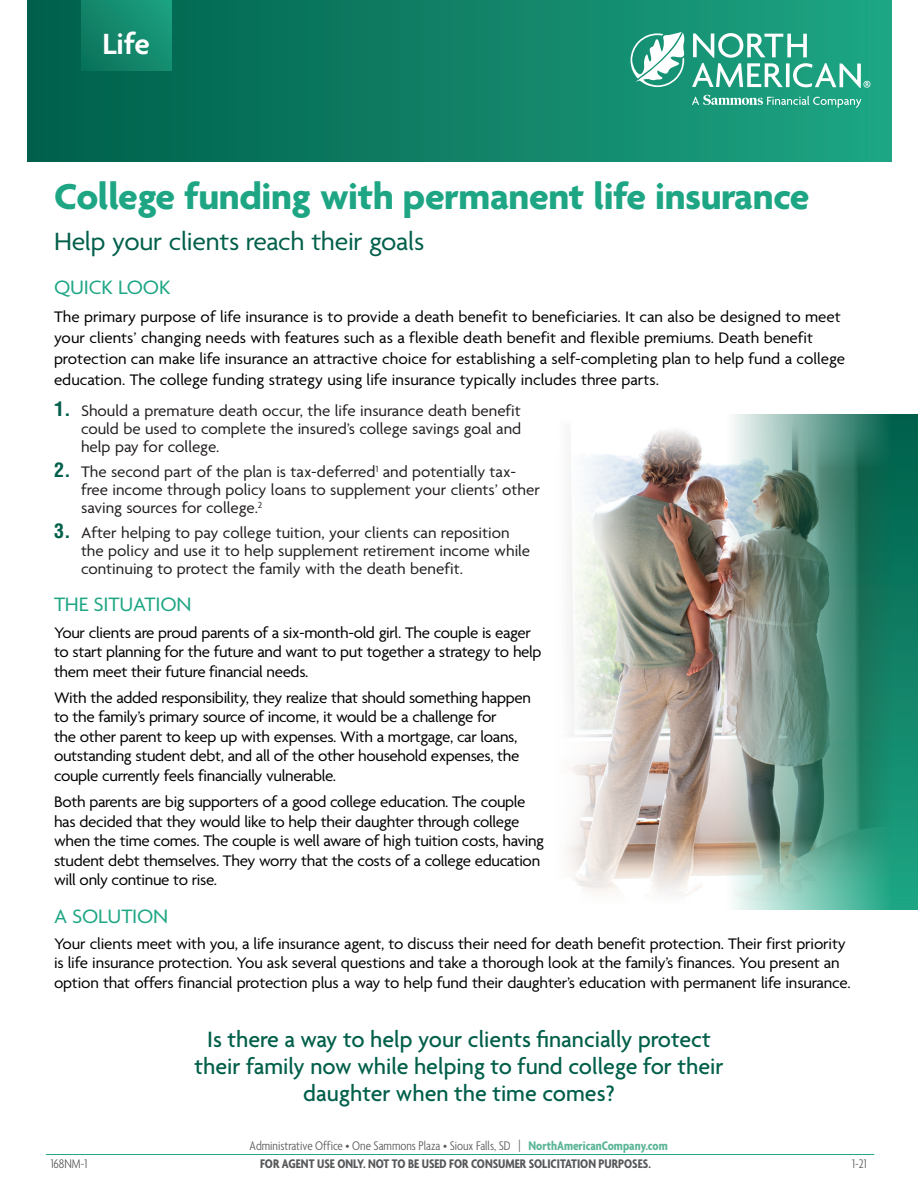
<style>
.page{position:relative;width:918px;height:1188px;background:#fff}
.page>*{position:absolute;margin:0;border:0;box-sizing:border-box;transform-origin:0 0}
.Subhead_1{font:700 39px "Agenda";letter-spacing:-.01em;color:#1ea684}
.t1{font:600 31.65px "Agenda";color:#fff}
.Subhead_1-2{font:27px "Agenda";letter-spacing:-.01em;color:#005f4a}
.main_copy{font:500 24px/27px "Agenda";color:#005f4a;text-align:center}
.Subhead_1-3{font:21px "Agenda";letter-spacing:-.01em;color:#1ea684}
.Body_Copy{font:16.5px/19.5px "Agenda";letter-spacing:-.02em;color:#000}
.t2{font:16.5px/18px "Agenda";color:#231f20}
.Body_Copy-2{font:16.5px/21px "Agenda";color:#000}
.t3{font:300 condensed 13.5px "Agenda";color:#57585a}
.t4{font:700 condensed 13.5px "Agenda";color:#57585a}
.s1{font-family:"Helvetica";font-weight:700;font-stretch:condensed;font-size:19.5px;color:#005f4a}
.s2{font-weight:700;color:#5cb598}
</style>
<div class="page">
<div style="left:28px;top:0;width:864px;height:162px;background:linear-gradient(to right,#005f4a,#1fa583)"></div>
<div style="left:81px;top:0;width:90px;height:70px;background:linear-gradient(to right,#0f7a61,#189878)"></div>
<svg style="left:631px;top:32px;width:54px;height:55px"></svg>
<svg style="left:692px;top:95px;width:169px;height:13px;background:#4fb39a"></svg>
<svg style="left:692px;top:33px;width:178px;height:55px"></svg>
<hr style="left:46px;top:1154px;width:828px;height:1px;background:#1ea684">
<img style="left:568px;top:430px;width:159px;height:466px">
<img style="left:727px;top:415px;width:191px;height:495px">
<h2 class="t1" style="left:102px;top:27px;width:49px">Life</h2>
<p class="Subhead_1" style="left:54px;top:176px;width:757px">College funding with permanent life insurance</p>
<p class="Subhead_1-2" style="left:54px;top:227px;width:372px">Help your clients reach their goals</p>
<p class="Subhead_1-3" style="left:54px;top:276px;width:118px">QUICK LOOK</p>
<p class="Body_Copy-2" style="left:54px;top:307px;width:793px">The primary purpose of life insurance is to provide a death benefit to beneficiaries. It can also be designed to meet your clients’ changing needs with features such as a flexible death benefit and flexible premiums. Death benefit protection can make life insurance an attractive choice for establishing a self-completing plan to help fund a college education. The college funding strategy using life insurance typically includes three parts.</p>
<p class="t2" style="left:81px;top:403px;width:442px;text-align:justify;text-indent:-27px"><span class="s1">1.</span> Should a premature death occur, the life insurance death benefit could be used to complete the insured’s college savings goal and help pay for college.</p>
<p class="t2" style="left:81px;top:464px;width:461px;text-indent:-27px"><span class="s1">2.</span> The second part of the plan is tax-deferred<sup>1</sup> and potentially tax&shy;free income through policy loans to supplement your clients’ other saving sources for college.<sup>2</sup></p>
<p class="t2" style="left:81px;top:525px;width:451px;text-indent:-27px"><span class="s1">3.</span> After helping to pay college tuition, your clients can reposition the policy and use it to help supplement retirement income while continuing to protect the family with the death benefit.</p>
<p class="Subhead_1-3" style="left:54px;top:593px;width:139px">THE SITUATION</p>
<p class="Body_Copy" style="left:54px;top:624px;width:489px">Your clients are proud parents of a six-month-old girl. The couple is eager to start planning for the future and want to put together a strategy to help them meet their future financial needs.</p>
<p class="Body_Copy" style="left:54px;top:689px;width:478px">With the added responsibility, they realize that should something happen to the family’s primary source of income, it would be a challenge for<br>the other parent to keep up with expenses. With a mortgage, car loans, outstanding student debt, and all of the other household expenses, the couple currently feels financially vulnerable.</p>
<p class="Body_Copy" style="left:54px;top:793px;width:492px">Both parents are big supporters of a good college education. The couple has decided that they would like to help their daughter through college when the time comes. The couple is well aware of high tuition costs, having student debt themselves. They worry that the costs of a college education will only continue to rise.</p>
<p class="Subhead_1-3" style="left:54px;top:905px;width:116px">A SOLUTION</p>
<p class="Body_Copy" style="left:54px;top:935px;width:798px">Your clients meet with you, a life insurance agent, to discuss their need for death benefit protection. Their first priority is life insurance protection. You ask several questions and take a thorough look at the family’s finances. You present an option that offers financial protection plus a way to help fund their daughter’s education with permanent life insurance.</p>
<p class="main_copy" style="left:195px;top:1028px;width:530px">Is there a way to help your clients financially protect their family now while helping to fund college for their daughter when the time comes?</p>
<p class="t3" style="left:250px;top:1139px;width:420px">Administrative Office • One Sammons Plaza • Sioux Falls, SD | <span class="s2">NorthAmericanCompany.com</span></p>
<p class="t3" style="left:51px;top:1157px;width:38px">168NM-1</p>
<p class="t4" style="left:260px;top:1157px;width:392px">FOR AGENT USE ONLY. NOT TO BE USED FOR CONSUMER SOLICITATION PURPOSES.</p>
<p class="t3" style="left:852px;top:1157px;width:16px">1-21</p>
</div>
